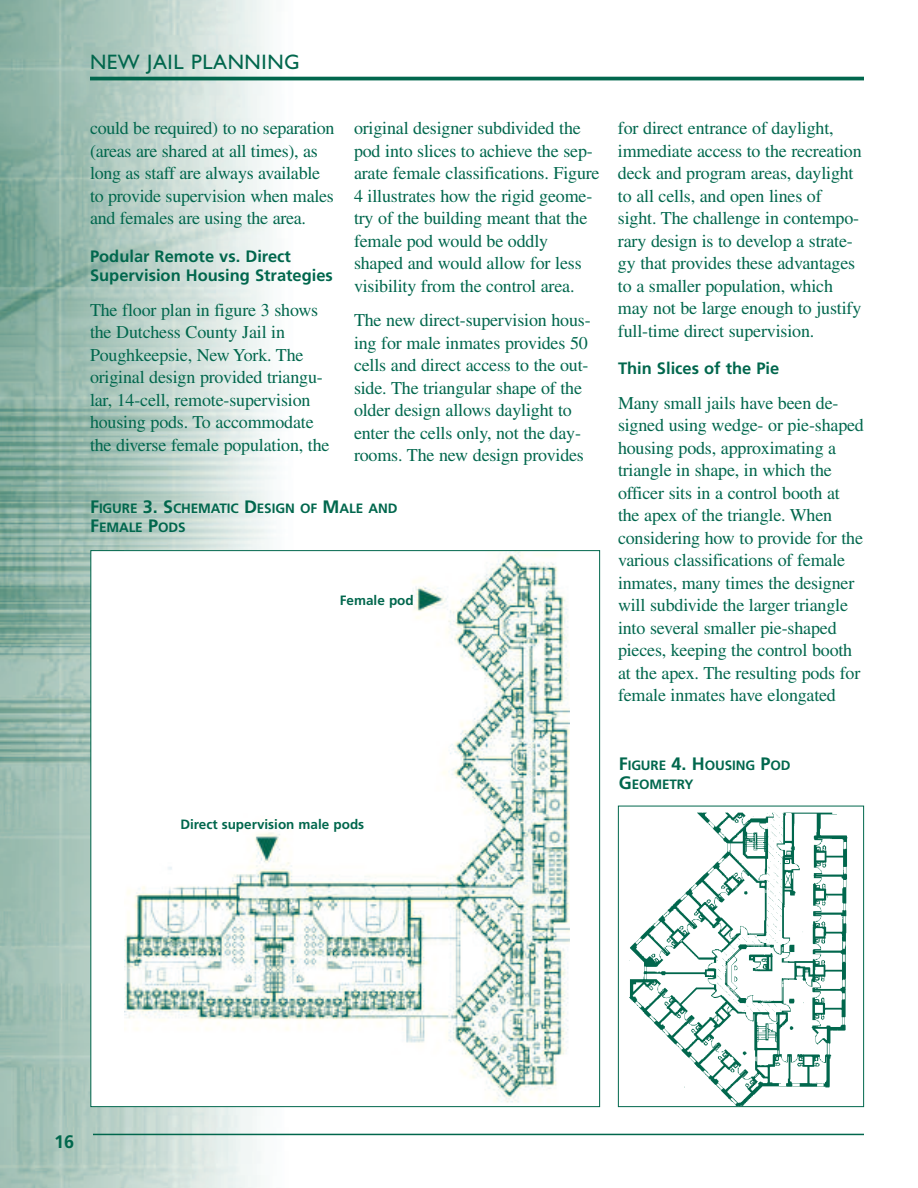
<style>
.page{position:relative;width:918px;height:1188px;background:#fff}
.page>*{position:absolute;margin:0;border:0;box-sizing:border-box;transform-origin:0 0}
.t1{font:21px "Gill Sans";letter-spacing:.025em;color:#01674d}
.t2{font:700 18.15px "Frutiger";color:#01674d}
.t3{font:18px/22.5px "Times";letter-spacing:-.01em;color:#01674d}
.t4{font:700 18px "Frutiger";color:#01674d}
.t5{font:700 16.5px "Frutiger";color:#01674d}
.t6{font:700 13.5px/19.5px "Frutiger";letter-spacing:-.01em;color:#01674d}
.s1{font-size:18px}
</style>
<div class="page">
<img style="left:0;top:0;width:310px;height:1188px">
<hr style="left:90px;top:77px;width:774px;height:3px;background:#01674d">
<hr style="left:93px;top:1134px;width:771px;height:1px;background:#01674d">
<div style="left:91px;top:551px;width:508px;height:555px;background:#fff"></div>
<img style="left:124px;top:552px;width:446px;height:551px">
<img style="left:629px;top:812px;width:219px;height:293px">
<div style="left:618px;top:806px;width:246px;height:301px;border:1px solid #01674d"></div>
<p class="t1" style="left:90px;top:54px;width:211px">NEW JAIL PLANNING</p>
<p class="t3" style="left:90px;top:119px;width:246px">could be required) to no separation (areas are shared at all times), as long as staff are always available to provide supervision when males</p>
<p class="t3" style="left:90px;top:209px;width:218px">and females are using the area.</p>
<p class="t5" style="left:90px;top:249px;width:202px">Podular Remote vs. Direct</p>
<p class="t5" style="left:90px;top:269px;width:244px">Supervision Housing Strategies</p>
<p class="t3" style="left:90px;top:300px;width:230px">The floor plan in figure 3 shows</p>
<p class="t3" style="left:90px;top:345px;width:241px">Poughkeepsie, New York. The original design provided triangu&shy;lar, 14-cell, remote-supervision housing pods. To accommodate the diverse female population, the</p>
<p class="t3" style="left:90px;top:323px;width:197px">the Dutchess County Jail in</p>
<p class="t3" style="left:354px;top:119px;width:247px">original designer subdivided the pod into slices to achieve the sep&shy;arate female classifications. Figure 4 illustrates how the rigid geome&shy;try of the building meant that the female pod would be oddly shaped and would allow for less visibility from the control area.</p>
<p class="t3" style="left:354px;top:311px;width:238px">The new direct-supervision hous&shy;ing for male inmates provides 50 cells and direct access to the out&shy;side. The triangular shape of the older design allows daylight to enter the cells only, not the day&shy;rooms. The new design provides</p>
<p class="t6" style="left:90px;top:499px;width:150px"><span class="s1">F</span>IGURE <span class="s1">3. S</span>CHEMATIC</p>
<p class="t4" style="left:244px;top:499px;width:14px">D</p>
<p class="t4" style="left:323px;top:499px;width:18px">M</p>
<p class="t6" style="left:90px;top:519px;width:97px"><span class="s1">F</span>EMALE <span class="s1">P</span>ODS</p>
<p class="t6" style="left:257px;top:499px;width:62px">ESIGN OF</p>
<p class="t6" style="left:339px;top:499px;width:60px">ALE AND</p>
<p class="t6" style="left:340px;top:591px;width:75px">Female pod</p>
<p class="t3" style="left:618px;top:119px;width:245px">for direct entrance of daylight, immediate access to the recreation deck and program areas, daylight to all cells, and open lines of sight. The challenge in contempo&shy;rary design is to develop a strate&shy;gy that provides these advantages to a smaller population, which may not be large enough to justify full-time direct supervision.</p>
<h4 class="t5" style="left:618px;top:362px;width:163px">Thin Slices of the Pie</h4>
<p class="t3" style="left:618px;top:393px;width:247px">Many small jails have been de&shy;signed using wedge- or pie-shaped housing pods, approximating a triangle in shape, in which the officer sits in a control booth at the apex of the triangle. When considering how to provide for the various classifications of female inmates, many times the designer will subdivide the larger triangle into several smaller pie-shaped pieces, keeping the control booth at the apex. The resulting pods for female inmates have elongated</p>
<p class="t6" style="left:180px;top:816px;width:185px">Direct supervision male pods</p>
<p class="t6" style="left:619px;top:756px;width:173px"><span class="s1">F</span>IGURE <span class="s1">4. H</span>OUSING <span class="s1">P</span>OD<br><span class="s1">G</span>EOMETRY</p>
<p class="t2" style="left:54px;top:1134px;width:22px">16</p>
</div>
